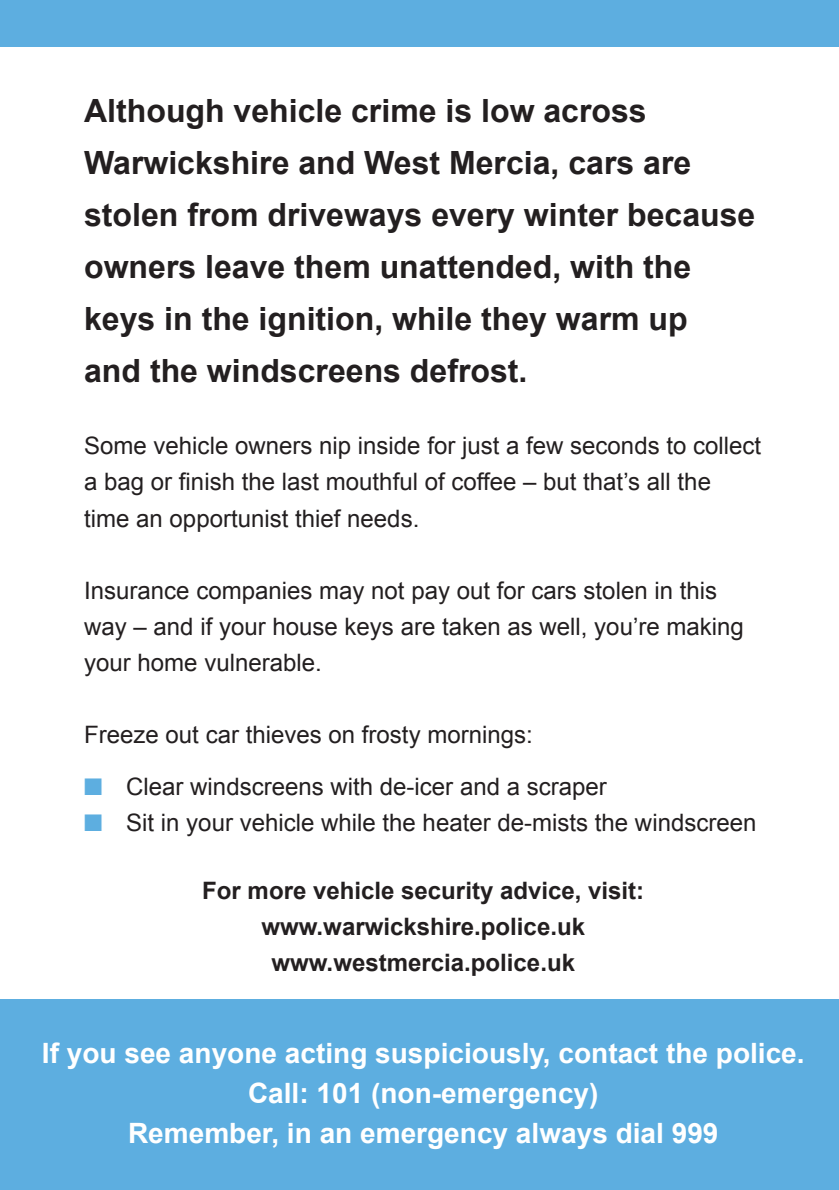
<style>
.page{position:relative;width:839px;height:1190px;background:#fff}
.page>*{position:absolute;margin:0;border:0;box-sizing:border-box;transform-origin:0 0}
.t1{font:700 32px/52px "Arial";color:#231f20}
.t2{font:700 28px "Arial";color:#fff}
.t3{font:24px/36px "Arial";color:#231f20}
.t4{font:700 24px "Arial";color:#231f20}
.s1{color:#5daee0}
</style>
<div class="page">
<div style="left:0;top:0;width:838px;height:47px;background:#5daee0"></div>
<div style="left:0;top:1000px;width:838px;height:190px;background:#5daee0"></div>
<p class="t1" style="left:84px;top:86px;width:672px">Although vehicle crime is low across Warwickshire and West Mercia, cars are stolen from driveways every winter because owners leave them unattended, with the keys in the ignition, while they warm up<br>and the windscreens defrost.</p>
<p class="t3" style="left:84px;top:428px;width:678px">Some vehicle owners nip inside for just a few seconds to collect a bag or finish the last mouthful of coffee – but that’s all the time an opportunist thief needs.</p>
<p class="t3" style="left:84px;top:572px;width:660px">Insurance companies may not pay out for cars stolen in this way – and if your house keys are taken as well, you’re making your home vulnerable.</p>
<p class="t3" style="left:84px;top:716px;width:450px">Freeze out car thieves on frosty mornings:</p>
<p class="t3" style="left:84px;top:768px;width:524px"><span class="s1">■</span> Clear windscreens with de-icer and a scraper</p>
<p class="t3" style="left:84px;top:804px;width:673px"><span class="s1">■</span> Sit in your vehicle while the heater de-mists the windscreen</p>
<p class="t4" style="left:202px;top:875px;width:443px">For more vehicle security advice, visit:</p>
<p class="t4" style="left:261px;top:911px;width:325px">www.warwickshire.police.uk</p>
<p class="t4" style="left:271px;top:947px;width:305px">www.westmercia.police.uk</p>
<p class="t2" style="left:42px;top:1035px;width:763px">If you see anyone acting suspiciously, contact the police.</p>
<p class="t2" style="left:248px;top:1075px;width:352px">Call: 101 (non-emergency)</p>
<p class="t2" style="left:128px;top:1115px;width:591px">Remember, in an emergency always dial 999</p>
</div>
